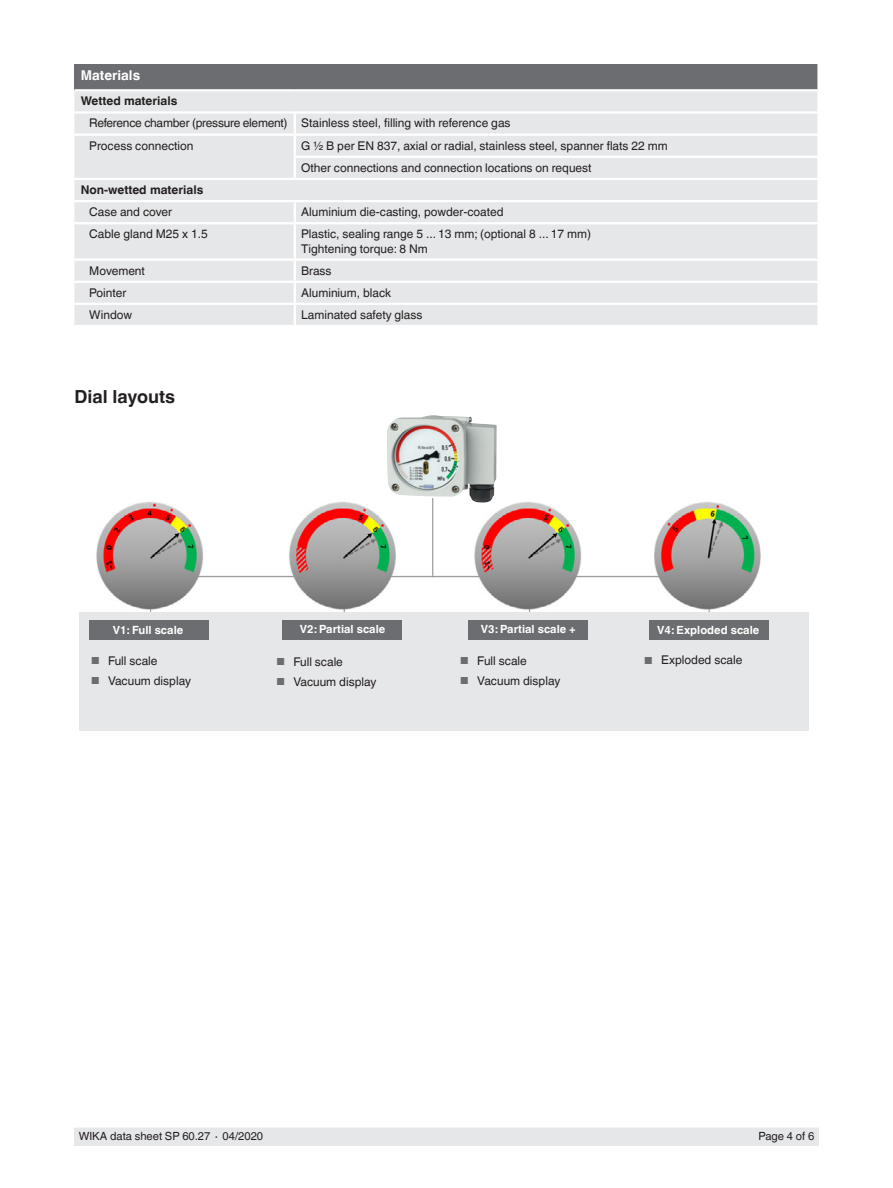
<style>
.page{position:relative;width:893px;height:1188px;background:#fff}
.page>*{position:absolute;margin:0;border:0;box-sizing:border-box;transform-origin:0 0}
.t1{font:700 18px "Helvetica World";color:#231f20}
.t2{font:700 13.5px "Helvetica World";color:#fff}
.t3{font:12px/22.2px "Helvetica World";color:#231f20}
.t4{font:700 12px "Helvetica World";color:#231f20}
.t5{font:700 11.25px "Helvetica World";color:#fff}
.t6{font:11.25px "Helvetica World";color:#231f20}
.s1{font-size:10.2px;color:#6c6d70}
</style>
<div class="page">
<div style="left:74px;top:1128px;width:745px;height:17px;background:#e6e7e9"></div>
<div style="left:74px;top:64px;width:745px;height:26px;background:#6c6d70"></div>
<div style="left:74px;top:91px;width:743px;height:234px;background:#e6e7e9"></div>
<hr style="left:817px;top:64px;width:3px;height:25px;background:#fff">
<hr style="left:74px;top:89px;width:221px;height:2px;background:#fff">
<hr style="left:295px;top:89px;width:525px;height:2px;background:#fff">
<hr style="left:74px;top:111px;width:221px;height:3px;background:#fff">
<hr style="left:295px;top:111px;width:525px;height:3px;background:#fff">
<hr style="left:294px;top:114px;width:2px;height:20px;background:#fff">
<hr style="left:74px;top:134px;width:221px;height:2px;background:#fff">
<hr style="left:295px;top:134px;width:525px;height:2px;background:#fff">
<hr style="left:294px;top:136px;width:2px;height:20px;background:#fff">
<hr style="left:294px;top:156px;width:526px;height:2px;background:#fff">
<hr style="left:294px;top:158px;width:2px;height:20px;background:#fff">
<hr style="left:74px;top:178px;width:221px;height:2px;background:#fff">
<hr style="left:295px;top:178px;width:525px;height:2px;background:#fff">
<hr style="left:74px;top:200px;width:221px;height:2px;background:#fff">
<hr style="left:295px;top:200px;width:525px;height:2px;background:#fff">
<hr style="left:294px;top:202px;width:2px;height:20px;background:#fff">
<hr style="left:74px;top:222px;width:221px;height:2px;background:#fff">
<hr style="left:295px;top:222px;width:525px;height:2px;background:#fff">
<hr style="left:294px;top:224px;width:2px;height:35px;background:#fff">
<hr style="left:74px;top:259px;width:221px;height:2px;background:#fff">
<hr style="left:295px;top:259px;width:525px;height:2px;background:#fff">
<hr style="left:294px;top:261px;width:2px;height:20px;background:#fff">
<hr style="left:74px;top:281px;width:221px;height:2px;background:#fff">
<hr style="left:295px;top:281px;width:525px;height:2px;background:#fff">
<hr style="left:294px;top:283px;width:2px;height:20px;background:#fff">
<hr style="left:74px;top:303px;width:221px;height:2px;background:#fff">
<hr style="left:295px;top:303px;width:525px;height:2px;background:#fff">
<hr style="left:294px;top:305px;width:2px;height:20px;background:#fff">
<div style="left:79px;top:612px;width:730px;height:118px;background:#e6e7e9"></div>
<div style="left:469px;top:621px;width:119px;height:19px;background:#6c6d70"></div>
<div style="left:282px;top:620px;width:119px;height:19px;background:#6c6d70"></div>
<img style="left:96px;top:502px;width:665px;height:109px">
<div style="left:90px;top:620px;width:119px;height:20px;background:#6c6d70"></div>
<div style="left:649px;top:620px;width:119px;height:20px;background:#6c6d70"></div>
<img style="left:387px;top:415px;width:110px;height:88px">
<p class="t2" style="left:81px;top:67px;width:61px">Materials</p>
<p class="t4" style="left:81px;top:94px;width:98px">Wetted materials</p>
<p class="t3" style="left:89px;top:112px;width:423px">Reference chamber (pressure element) Stainless steel, filling with reference gas<br>Process connection</p>
<p class="t3" style="left:301px;top:134px;width:368px">G ½ B per EN 837, axial or radial, stainless steel, spanner flats 22 mm<br>Other connections and connection locations on request</p>
<p class="t4" style="left:81px;top:183px;width:124px">Non-wetted materials</p>
<p class="t3" style="left:89px;top:201px;width:84px">Case and cover</p>
<p class="t3" style="left:301px;top:201px;width:204px">Aluminium die-casting, powder-coated</p>
<p class="t3" style="left:89px;top:223px;width:120px">Cable gland M25 x 1.5</p>
<p class="t3" style="left:301px;top:227px;width:291px;line-height:15px">Plastic, sealing range 5 ... 13 mm; (optional 8 ... 17 mm)<br>Tightening torque: 8 Nm</p>
<p class="t3" style="left:89px;top:259px;width:57px">Movement</p>
<p class="t3" style="left:301px;top:259px;width:32px">Brass</p>
<p class="t3" style="left:89px;top:282px;width:39px">Pointer</p>
<p class="t3" style="left:301px;top:282px;width:92px">Aluminium, black</p>
<p class="t3" style="left:89px;top:304px;width:44px">Window</p>
<p class="t3" style="left:301px;top:304px;width:123px">Laminated safety glass</p>
<h1 class="t1" style="left:74px;top:386px;width:102px">Dial layouts</h1>
<p class="t5" style="left:113px;top:623px;width:72px">V1: Full scale</p>
<p class="t5" style="left:300px;top:623px;width:87px">V2: Partial scale</p>
<p class="t5" style="left:481px;top:623px;width:97px">V3: Partial scale +</p>
<p class="t5" style="left:657px;top:623px;width:104px">V4: Exploded scale</p>
<p class="t3" style="left:91px;top:650px;width:68px"><span class="s1">■</span> Full scale</p>
<p class="t3" style="left:91px;top:670px;width:101px"><span class="s1">■</span> Vacuum display</p>
<p class="t3" style="left:276px;top:651px;width:68px"><span class="s1">■</span> Full scale</p>
<p class="t3" style="left:276px;top:671px;width:101px"><span class="s1">■</span> Vacuum display</p>
<p class="t3" style="left:460px;top:650px;width:68px"><span class="s1">■</span> Full scale</p>
<p class="t3" style="left:644px;top:649px;width:100px"><span class="s1">■</span> Exploded scale</p>
<p class="t3" style="left:460px;top:670px;width:101px"><span class="s1">■</span> Vacuum display</p>
<p class="t6" style="left:79px;top:1130px;width:186px">WIKA data sheet SP 60.27 ∙ 04/2020</p>
<p class="t6" style="left:759px;top:1130px;width:57px">Page 4 of 6</p>
</div>
